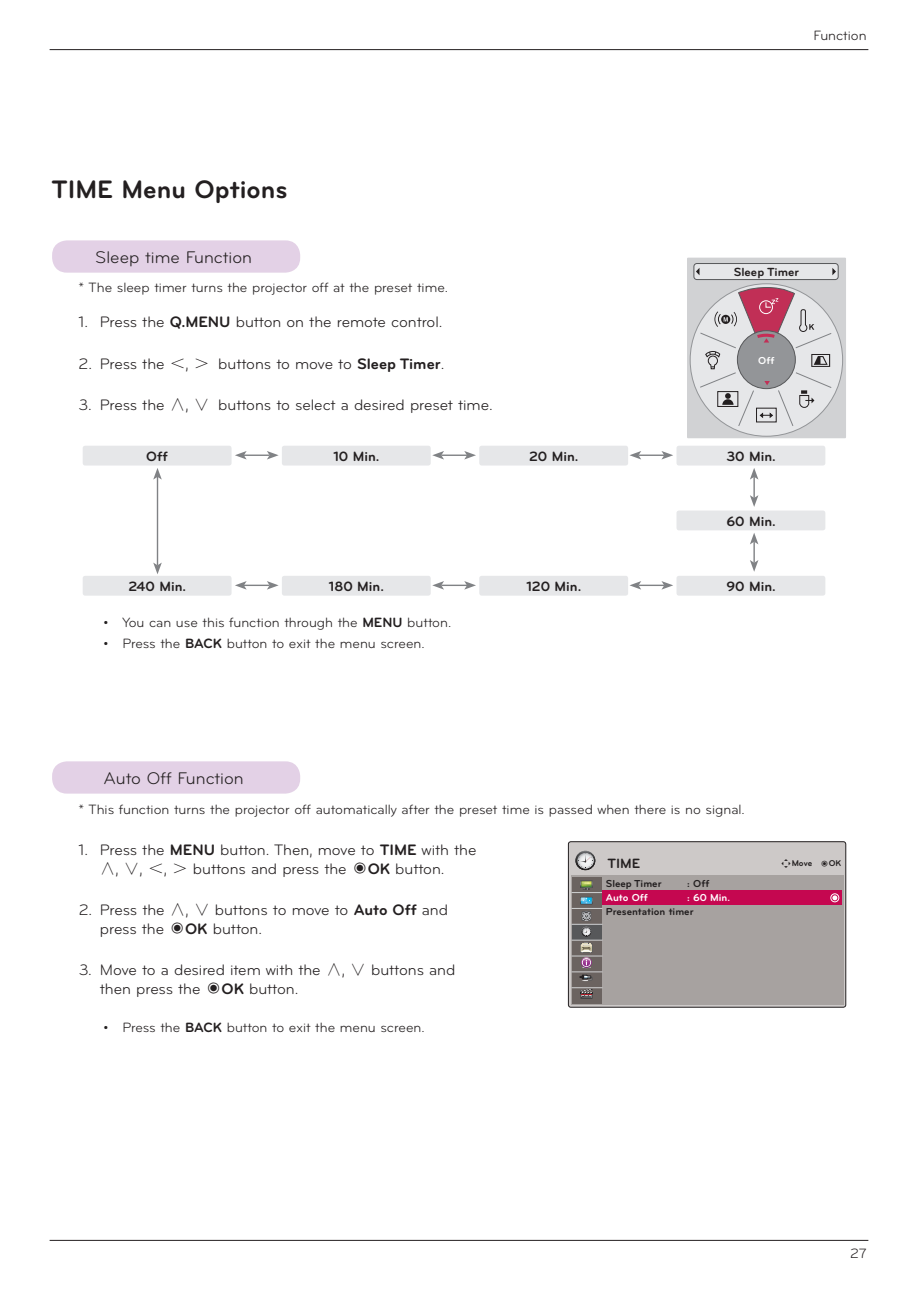
<style>
.page{position:relative;width:918px;height:1290px;background:#fff}
.page>*{position:absolute;margin:0;border:0;box-sizing:border-box;transform-origin:0 0}
.t1{font:700 26.25px "Bryant LG";color:#231f20}
.t2{font:17.5px "Bryant LG";color:#231f20}
.t3{font:15.75px/18.9px "Bryant LG";letter-spacing:-.005em;color:#231f20}
.t4{font:14px "Bryant LG";color:#231f20}
.t5{font:700 14px "Bryant LG";color:#231f20}
.t6{font:700 12.25px "Bryant LG";color:#231f20}
.t7{font:700 10.5px "Bryant LG";letter-spacing:-.005em;color:#231f20}
.t8{font:700 10.5px "Bryant LG";letter-spacing:-.005em;color:#fff}
.t9{font:700 8.75px "Bryant LG";color:#231f20}
.s1{font-weight:700}
.s2{font-family:"Sim Sun"}
.s3{font-family:"Koz Go Pro";font-weight:300}
.s4{font-family:"LG Display Eng";font-weight:400}
</style>
<div class="page">
<hr style="left:50px;top:49px;width:818px;height:1px;background:#231f20">
<hr style="left:50px;top:1240px;width:818px;height:1px;background:#231f20">
<div style="left:855px;top:956px;width:9px;height:9px;border:1px solid #fff;border-radius:50%"></div>
<div style="left:52px;top:240px;width:248px;height:33px;background:#e3d1e6;border-radius:15px"></div>
<div style="left:52px;top:761px;width:248px;height:32px;background:#e3d1e6;border-radius:15px"></div>
<hr style="left:244px;top:454px;width:26px;height:2px;background:#808285">
<svg style="left:235px;top:451px;width:12px;height:8px"></svg>
<svg style="left:267px;top:451px;width:12px;height:8px"></svg>
<hr style="left:157px;top:477px;width:1px;height:88px;background:#808285">
<svg style="left:153px;top:468px;width:9px;height:12px"></svg>
<svg style="left:153px;top:562px;width:9px;height:12px"></svg>
<hr style="left:753px;top:477px;width:2px;height:21px;background:#808285">
<svg style="left:750px;top:468px;width:8px;height:12px"></svg>
<svg style="left:750px;top:495px;width:8px;height:12px"></svg>
<div style="left:83px;top:446px;width:148px;height:19px;background:#e6e7e9;border-radius:2px"></div>
<div style="left:282px;top:446px;width:149px;height:19px;background:#e6e7e9;border-radius:2px"></div>
<hr style="left:441px;top:454px;width:26px;height:2px;background:#808285">
<svg style="left:432px;top:451px;width:12px;height:8px"></svg>
<svg style="left:464px;top:451px;width:12px;height:8px"></svg>
<div style="left:479px;top:446px;width:149px;height:19px;background:#e6e7e9;border-radius:2px"></div>
<hr style="left:638px;top:454px;width:26px;height:2px;background:#808285">
<svg style="left:629px;top:451px;width:12px;height:8px"></svg>
<svg style="left:661px;top:451px;width:12px;height:8px"></svg>
<div style="left:676px;top:446px;width:149px;height:19px;background:#e6e7e9;border-radius:2px"></div>
<svg style="left:235px;top:581px;width:44px;height:9px"></svg>
<div style="left:83px;top:576px;width:148px;height:20px;background:#e6e7e9;border-radius:2px"></div>
<div style="left:282px;top:576px;width:149px;height:20px;background:#e6e7e9;border-radius:2px"></div>
<svg style="left:432px;top:581px;width:44px;height:9px"></svg>
<div style="left:479px;top:576px;width:149px;height:20px;background:#e6e7e9;border-radius:2px"></div>
<svg style="left:629px;top:581px;width:44px;height:9px"></svg>
<div style="left:676px;top:576px;width:149px;height:20px;background:#e6e7e9;border-radius:2px"></div>
<hr style="left:753px;top:542px;width:2px;height:21px;background:#808285">
<svg style="left:750px;top:533px;width:8px;height:11px"></svg>
<svg style="left:750px;top:560px;width:8px;height:12px"></svg>
<div style="left:676px;top:510px;width:149px;height:20px;background:#e6e7e9;border-radius:2px"></div>
<div style="left:568px;top:842px;width:278px;height:165px;background:#cdc9c8;border-radius:2px"></div>
<div style="left:568px;top:841px;width:278px;height:166px;border:1px solid #231f20;border-radius:2px"></div>
<div style="left:571px;top:875px;width:272px;height:129px;background:#a7a2a0"></div>
<div style="left:571px;top:877px;width:30px;height:126px;background:#6b6360"></div>
<div style="left:571px;top:924px;width:30px;height:16px;background:#57585a"></div>
<svg style="left:580px;top:897px;width:12px;height:7px"></svg>
<svg style="left:580px;top:942px;width:12px;height:26px"></svg>
<svg style="left:581px;top:927px;width:10px;height:9px"></svg>
<svg style="left:580px;top:880px;width:12px;height:10px"></svg>
<svg style="left:581px;top:911px;width:10px;height:10px"></svg>
<svg style="left:580px;top:989px;width:13px;height:10px"></svg>
<svg style="left:580px;top:975px;width:13px;height:6px"></svg>
<hr style="left:571px;top:987px;width:31px;height:1px;background:#d1d2d4">
<hr style="left:571px;top:955px;width:31px;height:1px;background:#d1d2d4">
<hr style="left:571px;top:924px;width:31px;height:1px;background:#d1d2d4">
<hr style="left:571px;top:892px;width:31px;height:1px;background:#d1d2d4">
<hr style="left:571px;top:908px;width:31px;height:1px;background:#d1d2d4">
<hr style="left:571px;top:940px;width:31px;height:1px;background:#d1d2d4">
<hr style="left:571px;top:971px;width:31px;height:1px;background:#d1d2d4">
<div style="left:603px;top:890px;width:239px;height:14px;background:#c50750"></div>
<div style="left:830px;top:893px;width:9px;height:9px;border:1px solid #fff;border-radius:50%"></div>
<svg style="left:832px;top:895px;width:5px;height:5px"></svg>
<svg style="left:575px;top:851px;width:20px;height:19px"></svg>
<svg style="left:578px;top:853px;width:15px;height:15px"></svg>
<div style="left:687px;top:258px;width:159px;height:180px;background:#d1d2d4"></div>
<div style="left:694px;top:263px;width:144px;height:17px;background:#e6e7e9;border-radius:3px"></div>
<div style="left:693px;top:263px;width:145px;height:17px;border:1px solid #57585a;border-radius:3px"></div>
<svg style="left:832px;top:268px;width:4px;height:7px"></svg>
<svg style="left:696px;top:268px;width:3px;height:7px"></svg>
<div style="left:690px;top:284px;width:152px;height:152px;background:#e6e7e9;border-radius:50%"></div>
<svg style="left:699px;top:287px;width:133px;height:140px"></svg>
<p class="t4" style="left:813px;top:27px;width:55px">Function</p>
<h1 class="t1" style="left:51px;top:173px;width:238px">TIME Menu Options</h1>
<p class="t2" style="left:95px;top:247px;width:158px">Sleep time Function</p>
<p class="t4" style="left:79px;top:279px;width:371px">* The sleep timer turns the projector off at the preset time.</p>
<p class="t3" style="left:79px;top:313px;width:365px">1. Press the <span class="s1">Q.MENU</span> button on the remote control.</p>
<p class="t3" style="left:79px;top:354px;width:367px">2. Press the <span class="s2">＜</span>, <span class="s2">＞</span> buttons to move to <span class="s1">Sleep Timer</span>.</p>
<p class="t3" style="left:79px;top:395px;width:416px">3. Press the <span class="s2">∧</span>, <span class="s2">∨</span> buttons to select a desired preset time.</p>
<p class="t6" style="left:734px;top:264px;width:67px">Sleep Timer</p>
<p class="t8" style="left:758px;top:354px;width:18px">Off</p>
<p class="t5" style="left:146px;top:447px;width:23px">Off</p>
<p class="t5" style="left:333px;top:447px;width:48px">10 Min.</p>
<p class="t5" style="left:529px;top:447px;width:51px">20 Min.</p>
<p class="t5" style="left:726px;top:447px;width:51px">30 Min.</p>
<p class="t5" style="left:726px;top:512px;width:51px">60 Min.</p>
<p class="t5" style="left:128px;top:578px;width:59px">240 Min.</p>
<p class="t5" style="left:329px;top:578px;width:57px">180 Min.</p>
<p class="t5" style="left:526px;top:578px;width:56px">120 Min.</p>
<p class="t5" style="left:726px;top:578px;width:51px">90 Min.</p>
<p class="t4" style="left:103px;top:614px;width:349px">• You can use this function through the <span class="s1">MENU</span> button.</p>
<p class="t4" style="left:103px;top:635px;width:323px">• Press the <span class="s1">BACK</span> button to exit the menu screen.</p>
<p class="t2" style="left:104px;top:768px;width:142px">Auto Off Function</p>
<p class="t4" style="left:79px;top:801px;width:668px">* This function turns the projector off automatically after the preset time is passed when there is no signal.</p>
<p class="t3" style="left:100px;top:840px;width:378px;text-indent:-21px">1. Press the <span class="s1">MENU</span> button. Then, move to <span class="s1">TIME</span> with the <span class="s2">∧</span>, <span class="s2">∨</span>, <span class="s2">＜</span>, <span class="s2">＞</span> buttons and press the <span class="s3">◉</span><span class="s1">OK</span> button.</p>
<p class="t3" style="left:100px;top:900px;width:350px;text-indent:-21px">2. Press the <span class="s2">∧</span>, <span class="s2">∨</span> buttons to move to <span class="s1">Auto Off</span> and press the <span class="s3">◉</span><span class="s1">OK</span> button.</p>
<p class="t3" style="left:100px;top:961px;width:357px;text-indent:-21px">3. Move to a desired item with the <span class="s2">∧</span>, <span class="s2">∨</span> buttons and then press the <span class="s3">◉</span><span class="s1">OK</span> button.</p>
<p class="t4" style="left:103px;top:1019px;width:323px">• Press the <span class="s1">BACK</span> button to exit the menu screen.</p>
<p class="t5" style="left:607px;top:855px;width:34px">TIME</p>
<p class="t7" style="left:606px;top:877px;width:57px">Sleep Timer</p>
<p class="t7" style="left:687px;top:877px;width:24px">: Off</p>
<p class="t8" style="left:606px;top:891px;width:44px">Auto Off</p>
<p class="t8" style="left:687px;top:891px;width:44px">: 60 Min.</p>
<p class="t7" style="left:606px;top:905px;width:89px">Presentation timer</p>
<p class="t9" style="left:781px;top:857px;width:62px"><span class="s4">ꔂ</span>Move <span class="s4">ꔉ</span>OK</p>
<p class="t4" style="left:850px;top:1244px;width:18px">27</p>
</div>
